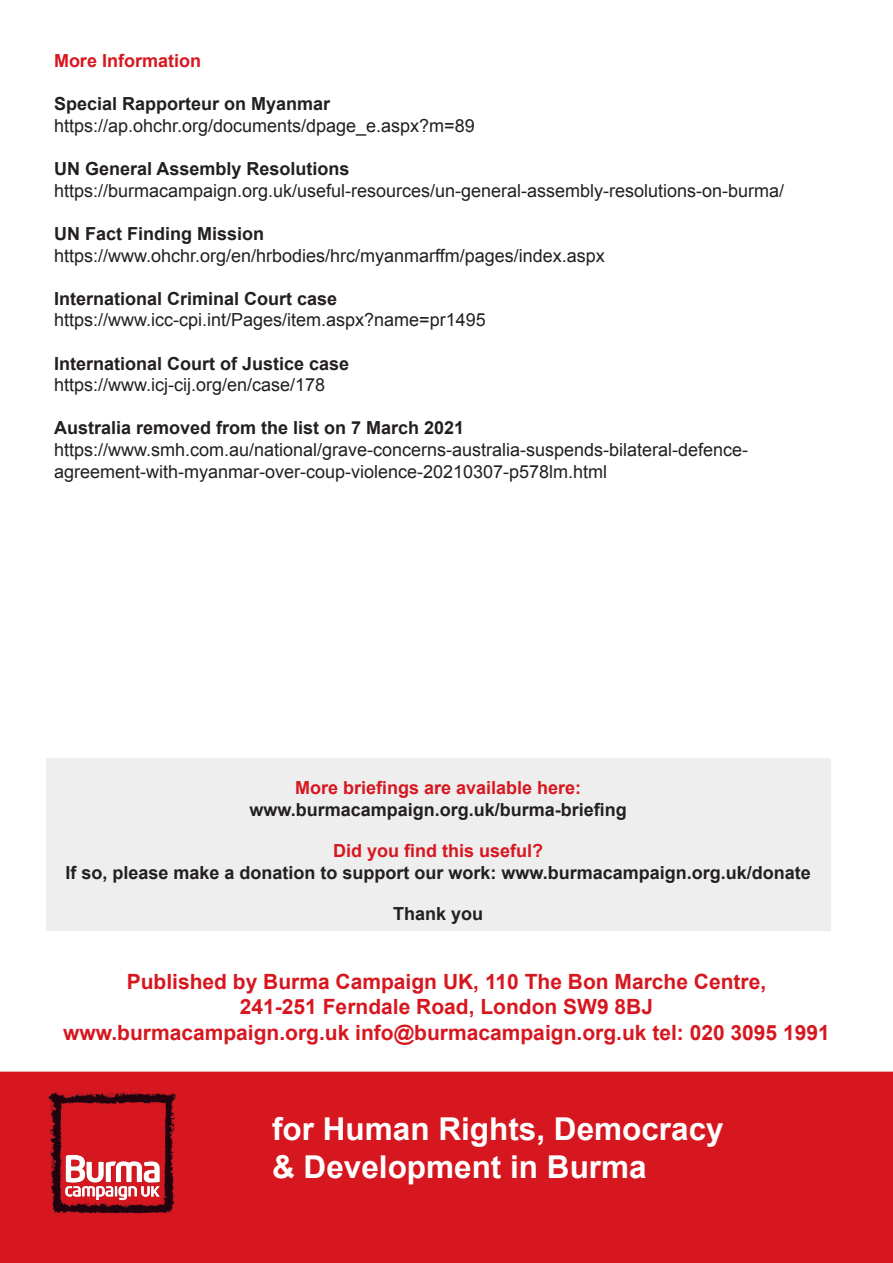
<style>
.page{position:relative;width:893px;height:1263px;background:#fff}
.page>*{position:absolute;margin:0;border:0;box-sizing:border-box;transform-origin:0 0}
.t1{font:700 31.5px/37.8px "Arial";color:#fff}
.t2{font:700 21px/25.2px "Arial";color:#d7171f;text-align:center}
.t3{font:18px/21.6px "Arial";color:#231f20}
.t4{font:700 18px "Arial";color:#231f20}
.t5{font:700 18px "Arial";color:#d7171f}
</style>
<div class="page">
<div style="left:0;top:1071px;width:893px;height:192px;background:#d7171f;border:2px solid #d7171f"></div>
<img style="left:48px;top:1092px;width:129px;height:122px">
<div style="left:46px;top:758px;width:785px;height:173px;background:#eeeeef"></div>
<p class="t5" style="left:54px;top:49px;width:149px">More Information</p>
<p class="t4" style="left:54px;top:92px;width:278px">Special Rapporteur on Myanmar</p>
<p class="t3" style="left:54px;top:115px;width:422px">https://ap.ohchr.org/documents/dpage_e.aspx?m=89</p>
<p class="t4" style="left:54px;top:157px;width:297px">UN General Assembly Resolutions</p>
<p class="t3" style="left:54px;top:180px;width:732px">https://burmacampaign.org.uk/useful-resources/un-general-assembly-resolutions-on-burma/</p>
<p class="t4" style="left:54px;top:222px;width:212px">UN Fact Finding Mission</p>
<p class="t3" style="left:54px;top:245px;width:552px">https://www.ohchr.org/en/hrbodies/hrc/myanmarffm/pages/index.aspx</p>
<p class="t4" style="left:54px;top:287px;width:285px">International Criminal Court case</p>
<p class="t3" style="left:54px;top:309px;width:433px">https://www.icc-cpi.int/Pages/item.aspx?name=pr1495</p>
<p class="t4" style="left:54px;top:351px;width:297px">International Court of Justice case</p>
<p class="t3" style="left:54px;top:374px;width:273px">https://www.icj-cij.org/en/case/178</p>
<p class="t4" style="left:54px;top:416px;width:412px">Australia removed from the list on 7 March 2021</p>
<p class="t3" style="left:54px;top:439px;width:696px">https://www.smh.com.au/national/grave-concerns-australia-suspends-bilateral-defence&shy;agreement-with-myanmar-over-coup-violence-20210307-p578lm.html</p>
<p class="t5" style="left:295px;top:776px;width:288px">More briefings are available here:</p>
<p class="t4" style="left:249px;top:798px;width:379px">www.burmacampaign.org.uk/burma-briefing</p>
<p class="t5" style="left:333px;top:839px;width:212px">Did you find this useful?</p>
<p class="t4" style="left:65px;top:861px;width:747px">If so, please make a donation to support our work: www.burmacampaign.org.uk/donate</p>
<p class="t4" style="left:393px;top:902px;width:92px">Thank you</p>
<p class="t2" style="left:63px;top:970px;width:768px">Published by Burma Campaign UK, 110 The Bon Marche Centre,<br>241-251 Ferndale Road, London SW9 8BJ<br>www.burmacampaign.org.uk info@burmacampaign.org.uk tel: 020 3095 1991</p>
<h1 class="t1" style="left:272px;top:1111px;width:453px">for Human Rights, Democracy &amp; Development in Burma</h1>
</div>
